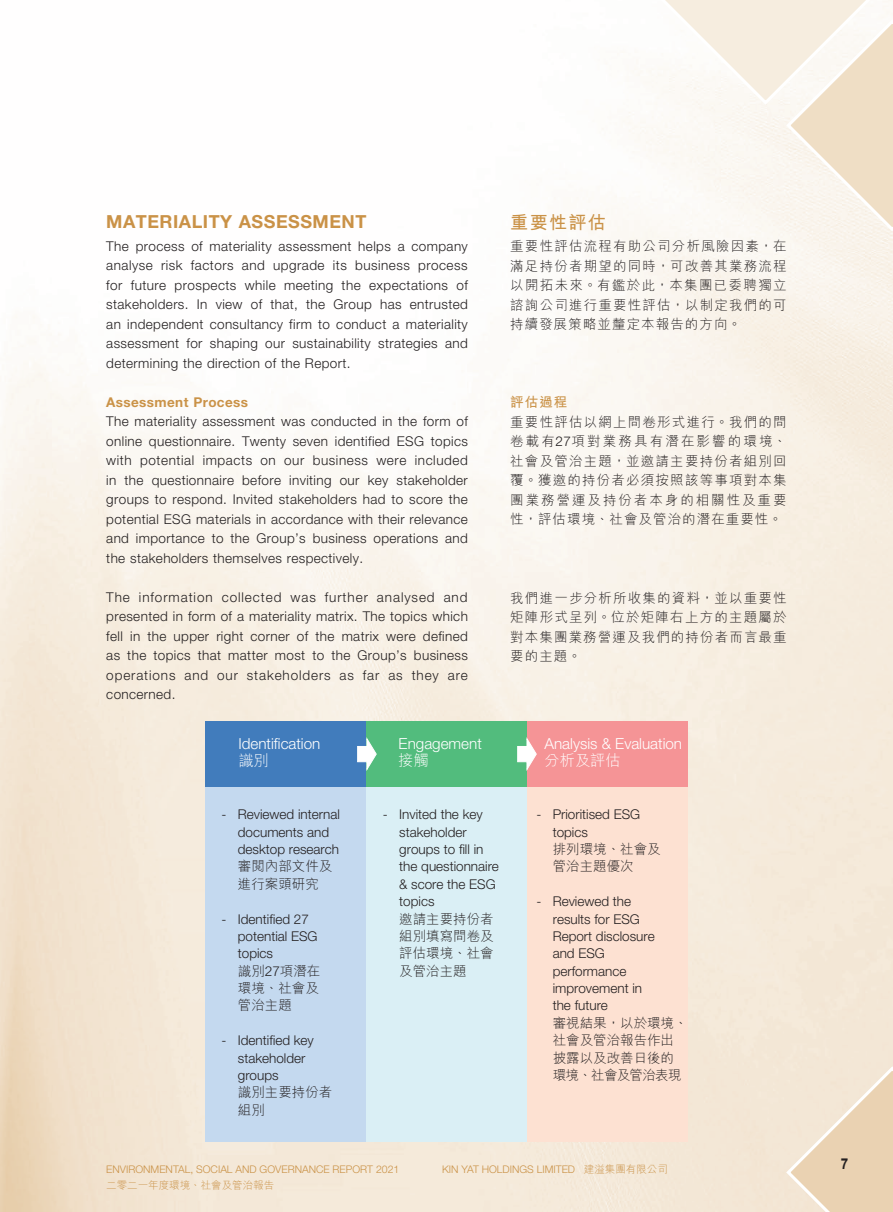
<style>
.page{position:relative;width:893px;height:1212px;background:#fff}
.page>*{position:absolute;margin:0;border:0;box-sizing:border-box;transform-origin:0 0}
._01_H1{font:700 18px "Helvetica Neue LT Std";letter-spacing:.03em;color:#ca9247}
._001_H1_C{font:700 18px "M Hei HK";letter-spacing:.08em;color:#ca9247}
.t1{font:300 15.15px/17.4px "Helvetica Neue LT Std";color:#fff}
.t2{font:700 15px "Arial";color:#231f20;scale:.9 1}
._00_txt{font:300 13.5px/17.4px "Helvetica Neue LT Std";color:#231f20}
._000_txt_C{font:300 13.5px/19.5px "M Hei HK";letter-spacing:.09em;color:#231f20;text-align:justify}
._02_H2{font:700 13.5px "Helvetica Neue LT Std";letter-spacing:.03em;color:#ca9247}
._002_H2_C{font:700 13.5px "M Hei HK";color:#ca9247}
.t3{font:300 10.5px "Helvetica Neue LT Std";color:#ca9247}
.t4{font:300 10.5px "M Hei HK";color:#ca9247}
.s1{font-family:"Helvetica Neue LT Std"}
.s2{font-family:"M Hei HK"}
</style>
<div class="page">
<svg style="left:784px;top:1064px;width:109px;height:148px;background:#eedcc4"></svg>
<svg style="left:657px;top:0;width:236px;height:234px"></svg>
<div style="left:205px;top:721px;width:161px;height:420px;background:#c4d9ef"></div>
<div style="left:366px;top:721px;width:161px;height:420px;background:#daeff5"></div>
<div style="left:527px;top:721px;width:161px;height:420px;background:#fde1d2"></div>
<div style="left:205px;top:721px;width:161px;height:66px;background:#417cbc"></div>
<div style="left:366px;top:721px;width:161px;height:66px;background:#52bc7d"></div>
<div style="left:527px;top:721px;width:161px;height:66px;background:#f59496"></div>
<svg style="left:517px;top:737px;width:20px;height:34px"></svg>
<svg style="left:357px;top:737px;width:20px;height:34px"></svg>
<p class="_01_H1" style="left:106px;top:210px;width:262px">MATERIALITY ASSESSMENT</p>
<p class="_00_txt" style="left:106px;top:236px;width:363px;line-height:19.5px;text-align:justify">The process of materiality assessment helps a company analyse risk factors and upgrade its business process for future prospects while meeting the expectations of stakeholders. In view of that, the Group has entrusted an independent consultancy firm to conduct a materiality assessment for shaping our sustainability strategies and determining the direction of the Report.</p>
<p class="_02_H2" style="left:106px;top:393px;width:143px">Assessment Process</p>
<p class="_00_txt" style="left:106px;top:411px;width:363px;line-height:19.5px;text-align:justify">The materiality assessment was conducted in the form of online questionnaire. Twenty seven identified ESG topics with potential impacts on our business were included in the questionnaire before inviting our key stakeholder groups to respond. Invited stakeholders had to score the potential ESG materials in accordance with their relevance and importance to the Group’s business operations and the stakeholders themselves respectively.</p>
<p class="_00_txt" style="left:106px;top:587px;width:363px;line-height:19.5px;text-align:justify">The information collected was further analysed and presented in form of a materiality matrix. The topics which fell in the upper right corner of the matrix were defined as the topics that matter most to the Group’s business operations and our stakeholders as far as they are concerned.</p>
<p class="_001_H1_C" style="left:510px;top:209px;width:97px">重要性評估</p>
<p class="_000_txt_C" style="left:510px;top:236px;width:278px">重要性評估流程有助公司分析風險因素，在滿足持份者期望的同時，可改善其業務流程以開拓未來。有鑑於此，本集團已委聘獨立諮詢公司進行重要性評估，以制定我們的可持續發展策略並釐定本報告的方向。</p>
<p class="_002_H2_C" style="left:510px;top:393px;width:59px">評估過程</p>
<p class="_000_txt_C" style="left:510px;top:412px;width:278px">重要性評估以網上問卷形式進行。我們的問卷載有<span class="s1">27</span>項對業務具有潛在影響的環境、社會及管治主題，並邀請主要持份者組別回覆。獲邀的持份者必須按照該等事項對本集團業務營運及持份者本身的相關性及重要性，評估環境、社會及管治的潛在重要性。</p>
<p class="_000_txt_C" style="left:510px;top:587px;width:278px">我們進一步分析所收集的資料，並以重要性矩陣形式呈列。位於矩陣右上方的主題屬於對本集團業務營運及我們的持份者而言最重要的主題。</p>
<p class="t1" style="left:238px;top:734px;width:84px">Identification<span class="s2">識別</span></p>
<p class="t1" style="left:399px;top:734px;width:85px">Engagement<span class="s2">接觸</span></p>
<p class="t1" style="left:544px;top:734px;width:139px">Analysis &amp; Evaluation<span class="s2">分析及評估</span></p>
<p class="_00_txt" style="left:238px;top:805px;width:103px;text-indent:-16px">- Reviewed internal documents and desktop research<span class="s2">審閱內部文件及進行案頭研究</span></p>
<p class="_00_txt" style="left:238px;top:910px;width:84px;text-indent:-16px">- Identified 27 potential ESG topics<br><span class="s2">識別27項潛在環境、社會及管治主題</span></p>
<p class="_00_txt" style="left:238px;top:1031px;width:96px;text-indent:-16px">- Identified key stakeholder groups<br><span class="s2">識別主要持份者組別</span></p>
<p class="_00_txt" style="left:399px;top:805px;width:101px;text-indent:-16px">- Invited the key stakeholder groups to fill in the questionnaire &amp; score the ESG topics<br><span class="s2">邀請主要持份者組別填寫問卷及評估環境、社會及管治主題</span></p>
<p class="_00_txt" style="left:553px;top:805px;width:109px;text-indent:-16px">- Prioritised ESG topics<br><span class="s2">排列環境、社會及管治主題優次</span></p>
<p class="_00_txt" style="left:553px;top:892px;width:136px;text-indent:-16px">- Reviewed the<br>results for ESG<br>Report disclosure<br>and ESG<br>performance improvement in<br>the future<br><span class="s2">審視結果，以於環境、社會及管治報告作出披露以及改善日後的環境、社會及管治表現</span></p>
<p class="t3" style="left:106px;top:1162px;width:295px">ENVIRONMENTAL, SOCIAL AND GOVERNANCE REPORT 2021</p>
<p class="t4" style="left:106px;top:1177px;width:169px">二零二一年度環境、社會及管治報告</p>
<p class="t3" style="left:442px;top:1162px;width:227px">KIN YAT HOLDINGS LIMITED <span class="s2">建溢集團有限公司</span></p>
<p class="t2" style="left:841px;top:1153px;width:10px">7</p>
</div>
